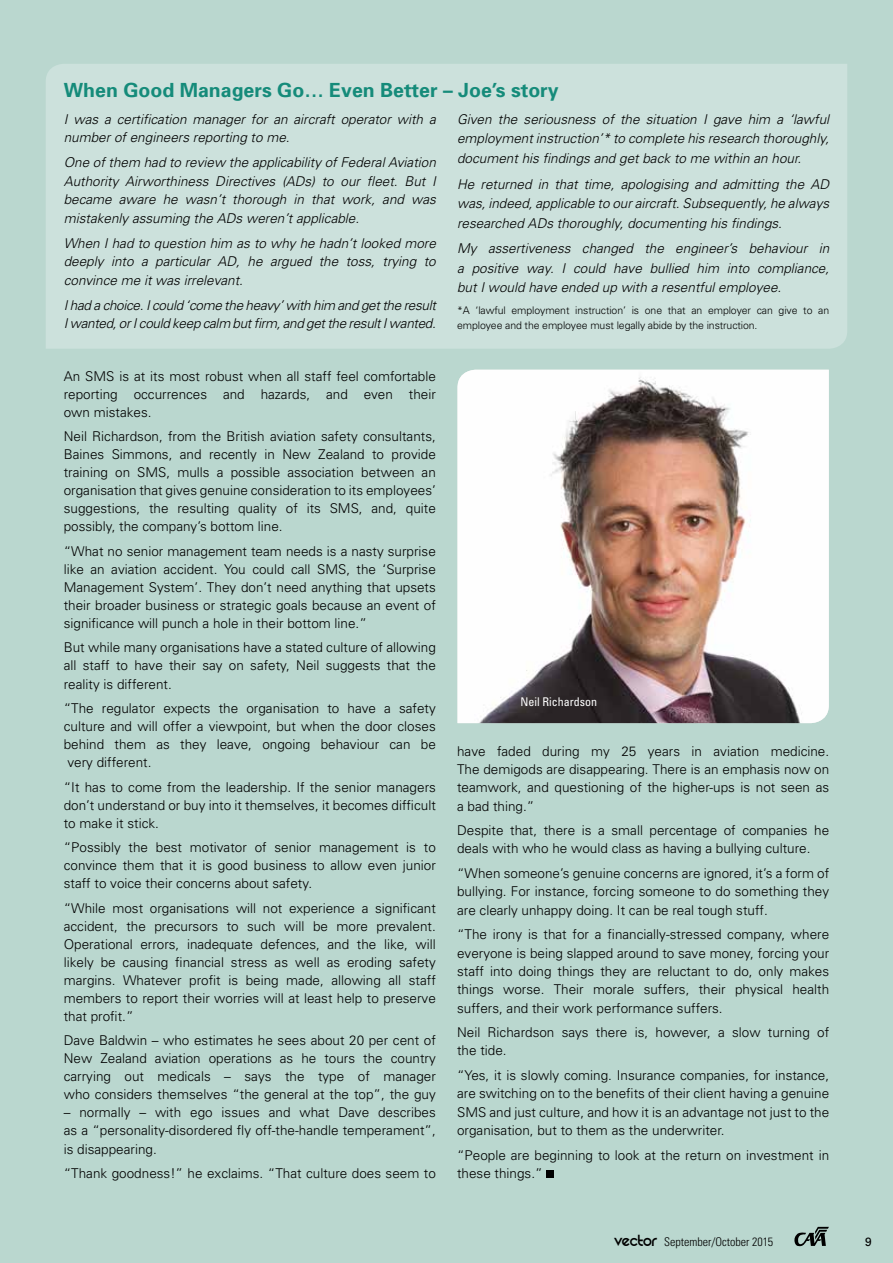
<style>
.page{position:relative;width:893px;height:1263px;background:#bad7cf}
.page>*{position:absolute;margin:0;border:0;box-sizing:border-box;transform-origin:0 0}
.Heading_2{font:700 19.5px "Univers";color:#158b7a}
.Body_text_-_Light_Ba{font:300 13.5px/18px "Univers";color:#000;text-align:justify}
.Body_text_-_Light_Ba-2{font:italic 300 13.5px/18.6px "Univers";color:#000;text-align:justify}
.Body_text_-_Light_Ba-3{font:italic 300 13.5px/18.6px "Univers";letter-spacing:-.025em;color:#000}
.t1{font:300 condensed 12px "Univers";color:#000}
.t2{font:condensed 12px "Univers";color:#fff}
.t3{font:12px "Univers";color:#000}
.Photo_credit{font:300 10.5px/15px "Univers";letter-spacing:-.01em;color:#000}
.s1{font-family:"REZ";font-weight:400;font-stretch:normal;font-size:18px}
</style>
<div class="page">
<div style="left:546px;top:1170px;width:7px;height:8px;background:#000"></div>
<img style="left:457px;top:370px;width:372px;height:353px">
<div style="left:46px;top:64px;width:801px;height:285px;background:#cce1dc"></div>
<svg style="left:794px;top:1227px;width:35px;height:19px"></svg>
<p class="Heading_2" style="left:64px;top:77px;width:496px">When Good Managers Go… Even Better – Joe’s story</p>
<p class="Body_text_-_Light_Ba-2" style="left:64px;top:109px;width:374px">I was a certification manager for an aircraft operator with a number of engineers reporting to me.</p>
<p class="Body_text_-_Light_Ba-2" style="left:64px;top:153px;width:374px">One of them had to review the applicability of Federal Aviation Authority Airworthiness Directives (ADs) to our fleet. But I became aware he wasn’t thorough in that work, and was mistakenly assuming the ADs weren’t applicable.</p>
<p class="Body_text_-_Light_Ba-2" style="left:64px;top:233px;width:374px">When I had to question him as to why he hadn’t looked more deeply into a particular AD, he argued the toss, trying to convince me it was irrelevant.</p>
<p class="Body_text_-_Light_Ba-3" style="left:64px;top:295px;width:374px">I had a choice. I could ‘come the heavy’ with him and get the result<br>I wanted, or I could keep calm but firm, and get the result I wanted.</p>
<p class="Body_text_-_Light_Ba-2" style="left:457px;top:109px;width:374px;line-height:19.5px">Given the seriousness of the situation I gave him a ‘lawful employment instruction’* to complete his research thoroughly, document his findings and get back to me within an hour.</p>
<p class="Body_text_-_Light_Ba-2" style="left:457px;top:174px;width:374px;line-height:19.5px">He returned in that time, apologising and admitting the AD was, indeed, applicable to our aircraft. Subsequently, he always researched ADs thoroughly, documenting his findings.</p>
<p class="Body_text_-_Light_Ba-2" style="left:457px;top:238px;width:374px;line-height:19.5px">My assertiveness changed the engineer’s behaviour in a positive way. I could have bullied him into compliance, but I would have ended up with a resentful employee.</p>
<p class="Photo_credit" style="left:457px;top:302px;width:374px">*A ‘lawful employment instruction’ is one that an employer can give to an employee and the employee must legally abide by the instruction.</p>
<p class="Body_text_-_Light_Ba" style="left:64px;top:366px;width:374px">An SMS is at its most robust when all staff feel comfortable reporting occurrences and hazards, and even their own mistakes.</p>
<p class="Body_text_-_Light_Ba" style="left:64px;top:427px;width:374px">Neil Richardson, from the British aviation safety consultants, Baines Simmons, and recently in New Zealand to provide training on SMS, mulls a possible association between an organisation that gives genuine consideration to its employees’ suggestions, the resulting quality of its SMS, and, quite possibly, the company’s bottom line.</p>
<p class="Body_text_-_Light_Ba" style="left:64px;top:542px;width:374px">“What no senior management team needs is a nasty surprise like an aviation accident. You could call SMS, the ‘Surprise Management System’. They don’t need anything that upsets their broader business or strategic goals because an event of significance will punch a hole in their bottom line.”</p>
<p class="Body_text_-_Light_Ba" style="left:64px;top:638px;width:374px">But while many organisations have a stated culture of allowing all staff to have their say on safety, Neil suggests that the reality is different.</p>
<p class="Body_text_-_Light_Ba" style="left:64px;top:699px;width:374px">“The regulator expects the organisation to have a safety culture and will offer a viewpoint, but when the door closes behind them as they leave, ongoing behaviour can be very different.</p>
<p class="Body_text_-_Light_Ba" style="left:64px;top:777px;width:374px">“It has to come from the leadership. If the senior managers don’t understand or buy into it themselves, it becomes difficult to make it stick.</p>
<p class="Body_text_-_Light_Ba" style="left:64px;top:838px;width:374px">“Possibly the best motivator of senior management is to convince them that it is good business to allow even junior staff to voice their concerns about safety.</p>
<p class="Body_text_-_Light_Ba" style="left:64px;top:898px;width:374px">“While most organisations will not experience a significant accident, the precursors to such will be more prevalent.<br>Operational errors, inadequate defences, and the like, will likely be causing financial stress as well as eroding safety margins. Whatever profit is being made, allowing all staff members to report their worries will at least help to preserve that profit.”</p>
<p class="Body_text_-_Light_Ba" style="left:64px;top:1031px;width:374px">Dave Baldwin – who estimates he sees about 20 per cent of New Zealand aviation operations as he tours the country carrying out medicals – says the type of manager who considers themselves “the general at the top”, the guy</p>
<p class="Body_text_-_Light_Ba" style="left:64px;top:1103px;width:374px">– normally – with ego issues and what Dave describes as a “personality-disordered fly off-the-handle temperament”, is disappearing.</p>
<p class="Body_text_-_Light_Ba" style="left:64px;top:1164px;width:374px">“Thank goodness!” he exclaims. “That culture does seem to</p>
<p class="t2" style="left:521px;top:694px;width:78px">Neil Richardson</p>
<p class="Body_text_-_Light_Ba" style="left:457px;top:741px;width:374px">have faded during my 25 years in aviation medicine.<br>The demigods are disappearing. There is an emphasis now on teamwork, and questioning of the higher-ups is not seen as a bad thing.”</p>
<p class="Body_text_-_Light_Ba" style="left:457px;top:821px;width:374px">Despite that, there is a small percentage of companies he deals with who he would class as having a bullying culture.</p>
<p class="Body_text_-_Light_Ba" style="left:457px;top:864px;width:374px">“When someone’s genuine concerns are ignored, it’s a form of bullying. For instance, forcing someone to do something they are clearly unhappy doing. It can be real tough stuff.</p>
<p class="Body_text_-_Light_Ba" style="left:457px;top:925px;width:374px">“The irony is that for a financially-stressed company, where everyone is being slapped around to save money, forcing your staff into doing things they are reluctant to do, only makes things worse. Their morale suffers, their physical health suffers, and their work performance suffers.</p>
<p class="Body_text_-_Light_Ba" style="left:457px;top:1023px;width:374px">Neil Richardson says there is, however, a slow turning of the tide.</p>
<p class="Body_text_-_Light_Ba" style="left:457px;top:1066px;width:374px">“Yes, it is slowly coming. Insurance companies, for instance, are switching on to the benefits of their client having a genuine SMS and just culture, and how it is an advantage not just to the organisation, but to them as the underwriter.</p>
<p class="Body_text_-_Light_Ba" style="left:457px;top:1145px;width:374px">“People are beginning to look at the return on investment in these things.”</p>
<p class="t1" style="left:614px;top:1235px;width:161px"><span class="s1">vector</span> September/October 2015</p>
<p class="t3" style="left:865px;top:1234px;width:8px">9</p>
</div>
